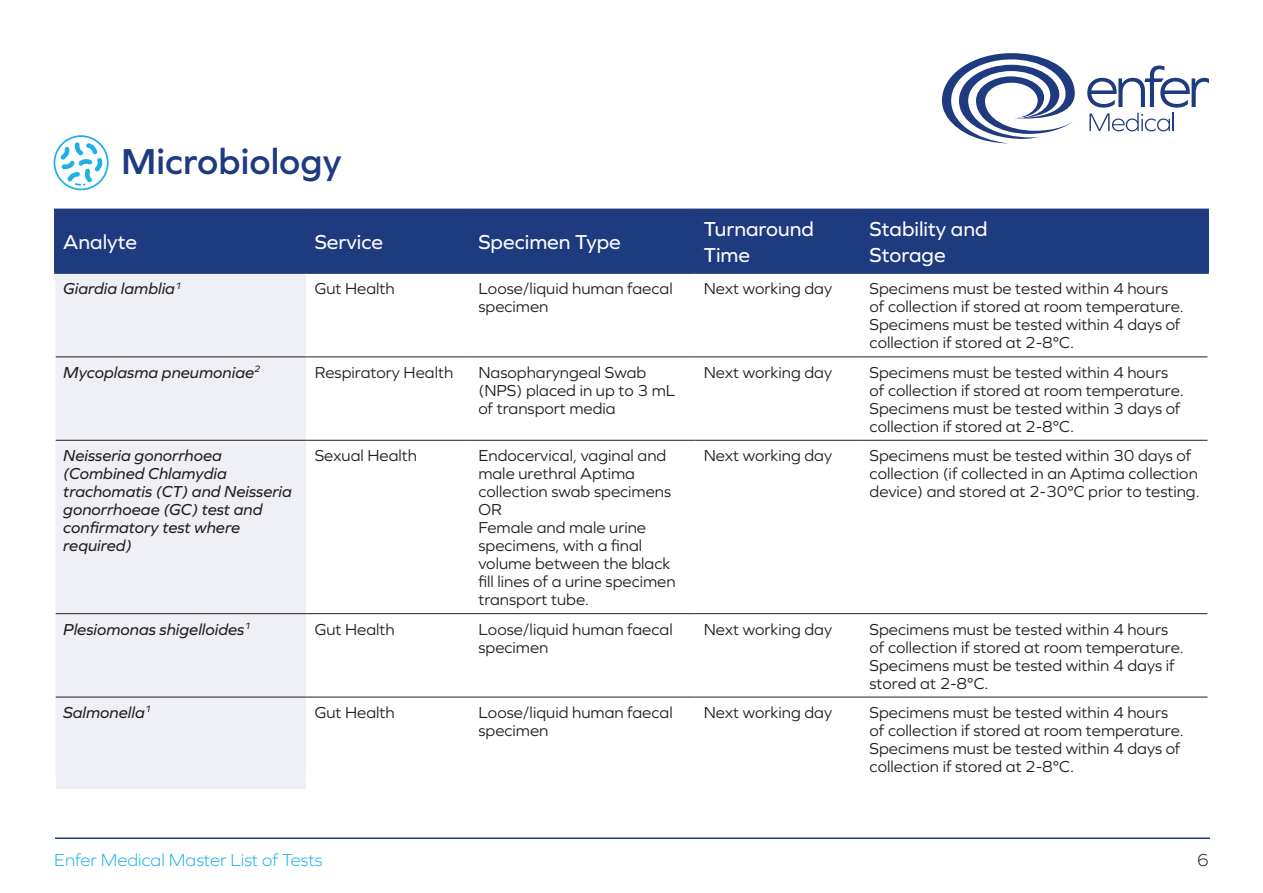
<style>
.page{position:relative;width:1263px;height:893px;background:#fff}
.page>*{position:absolute;margin:0;border:0;box-sizing:border-box;transform-origin:0 0}
.Heading{font:600 37.5px "Graphie";color:#1f3b80}
.t1{font:21px/25.2px "Graphie";color:#fff}
.t2{font:300 18px "Graphie";color:#1fb0e6}
.t3{font:300 18px "Graphie";color:#231f20}
.t4{font:16.5px/18px "Graphie";color:#231f20}
.t5{font:italic 16.5px/18px "Graphie";color:#231f20}
</style>
<div class="page">
<hr style="left:55px;top:837px;width:1155px;height:2px;background:#1f3b80">
<svg style="left:942px;top:53px;width:267px;height:90px"></svg>
<div style="left:56px;top:210px;width:1151px;height:62px;background:#1f3b80"></div>
<div style="left:56px;top:274px;width:250px;height:500px;background:#eff0f6"></div>
<hr style="left:56px;top:356px;width:250px;height:1px;background:#231f20">
<hr style="left:306px;top:356px;width:164px;height:1px;background:#231f20">
<hr style="left:470px;top:356px;width:225px;height:1px;background:#231f20">
<hr style="left:695px;top:356px;width:166px;height:1px;background:#231f20">
<hr style="left:861px;top:356px;width:346px;height:1px;background:#231f20">
<hr style="left:56px;top:440px;width:250px;height:1px;background:#231f20">
<hr style="left:306px;top:440px;width:164px;height:1px;background:#231f20">
<hr style="left:470px;top:440px;width:225px;height:1px;background:#231f20">
<hr style="left:695px;top:440px;width:166px;height:1px;background:#231f20">
<hr style="left:861px;top:440px;width:346px;height:1px;background:#231f20">
<hr style="left:56px;top:613px;width:250px;height:1px;background:#231f20">
<hr style="left:306px;top:613px;width:164px;height:1px;background:#231f20">
<hr style="left:470px;top:613px;width:225px;height:1px;background:#231f20">
<hr style="left:695px;top:613px;width:166px;height:1px;background:#231f20">
<hr style="left:861px;top:613px;width:346px;height:1px;background:#231f20">
<hr style="left:56px;top:697px;width:250px;height:1px;background:#231f20">
<hr style="left:306px;top:697px;width:164px;height:1px;background:#231f20">
<hr style="left:470px;top:697px;width:225px;height:1px;background:#231f20">
<hr style="left:695px;top:697px;width:166px;height:1px;background:#231f20">
<hr style="left:861px;top:697px;width:346px;height:1px;background:#231f20">
<hr style="left:54px;top:209px;width:252px;height:1px;background:#1f3b80">
<hr style="left:54px;top:210px;width:2px;height:62px;background:#1f3b80">
<hr style="left:306px;top:209px;width:164px;height:1px;background:#1f3b80">
<hr style="left:470px;top:209px;width:225px;height:1px;background:#1f3b80">
<hr style="left:695px;top:209px;width:166px;height:1px;background:#1f3b80">
<hr style="left:861px;top:209px;width:348px;height:1px;background:#1f3b80">
<hr style="left:1207px;top:210px;width:2px;height:62px;background:#1f3b80">
<hr style="left:54px;top:272px;width:252px;height:2px;background:#1f3b80">
<hr style="left:306px;top:272px;width:164px;height:2px;background:#1f3b80">
<hr style="left:470px;top:272px;width:225px;height:2px;background:#1f3b80">
<hr style="left:695px;top:272px;width:166px;height:2px;background:#1f3b80">
<hr style="left:861px;top:272px;width:348px;height:2px;background:#1f3b80">
<svg style="left:54px;top:135px;width:55px;height:55px"></svg>
<div style="left:55px;top:774px;width:251px;height:15px;background:#eff0f6"></div>
<p class="Heading" style="left:121px;top:140px;width:222px">Microbiology</p>
<p class="t1" style="left:63px;top:229px;width:75px">Analyte</p>
<p class="t1" style="left:315px;top:229px;width:70px">Service</p>
<p class="t1" style="left:478px;top:229px;width:144px">Specimen Type</p>
<p class="t1" style="left:704px;top:216px;width:112px">Turnaround<br>Time</p>
<p class="t1" style="left:870px;top:216px;width:119px">Stability and<br>Storage</p>
<p class="t5" style="left:63px;top:279px;width:120px">Giardia lamblia<sup>1</sup></p>
<p class="t4" style="left:315px;top:279px;width:82px">Gut Health</p>
<p class="t4" style="left:478px;top:279px;width:196px">Loose/liquid human faecal specimen</p>
<p class="t4" style="left:704px;top:279px;width:130px">Next working day</p>
<p class="t4" style="left:870px;top:279px;width:316px">Specimens must be tested within 4 hours of collection if stored at room temperature.<br>Specimens must be tested within 4 days of collection if stored at 2-8°C.</p>
<p class="t5" style="left:63px;top:363px;width:199px">Mycoplasma pneumoniae<sup>2</sup></p>
<p class="t4" style="left:315px;top:363px;width:140px">Respiratory Health</p>
<p class="t4" style="left:478px;top:363px;width:198px">Nasopharyngeal Swab (NPS) placed in up to 3 mL of transport media</p>
<p class="t4" style="left:704px;top:363px;width:130px">Next working day</p>
<p class="t4" style="left:870px;top:363px;width:316px">Specimens must be tested within 4 hours of collection if stored at room temperature.<br>Specimens must be tested within 3 days of collection if stored at 2-8°C.</p>
<p class="t5" style="left:63px;top:446px;width:160px">Neisseria gonorrhoea</p>
<p class="t5" style="left:63px;top:464px;width:230px">(Combined Chlamydia trachomatis (CT) and Neisseria gonorrhoeae (GC) test and confirmatory test where required)</p>
<p class="t4" style="left:704px;top:446px;width:130px">Next working day</p>
<p class="t4" style="left:870px;top:446px;width:332px">Specimens must be tested within 30 days of collection (if collected in an Aptima collection device) and stored at 2-30°C prior to testing.</p>
<p class="t4" style="left:315px;top:446px;width:104px">Sexual Health</p>
<p class="t4" style="left:478px;top:446px;width:194px">Endocervical, vaginal and male urethral Aptima collection swab specimens</p>
<p class="t4" style="left:478px;top:500px;width:25px">OR</p>
<p class="t4" style="left:478px;top:518px;width:199px">Female and male urine specimens, with a final volume between the black fill lines of a urine specimen transport tube.</p>
<p class="t5" style="left:63px;top:620px;width:189px">Plesiomonas shigelloides<sup>1</sup></p>
<p class="t4" style="left:315px;top:620px;width:82px">Gut Health</p>
<p class="t4" style="left:478px;top:620px;width:196px">Loose/liquid human faecal specimen</p>
<p class="t4" style="left:704px;top:620px;width:130px">Next working day</p>
<p class="t4" style="left:870px;top:620px;width:316px">Specimens must be tested within 4 hours of collection if stored at room temperature.<br>Specimens must be tested within 4 days if stored at 2-8°C.</p>
<p class="t5" style="left:63px;top:703px;width:89px">Salmonella<sup>1</sup></p>
<p class="t4" style="left:315px;top:703px;width:82px">Gut Health</p>
<p class="t4" style="left:478px;top:703px;width:196px">Loose/liquid human faecal specimen</p>
<p class="t4" style="left:704px;top:703px;width:130px">Next working day</p>
<p class="t4" style="left:870px;top:703px;width:316px">Specimens must be tested within 4 hours of collection if stored at room temperature.<br>Specimens must be tested within 4 days of collection if stored at 2-8°C.</p>
<p class="t2" style="left:54px;top:850px;width:270px">Enfer Medical Master List of Tests</p>
<p class="t3" style="left:1197px;top:850px;width:13px">6</p>
</div>
